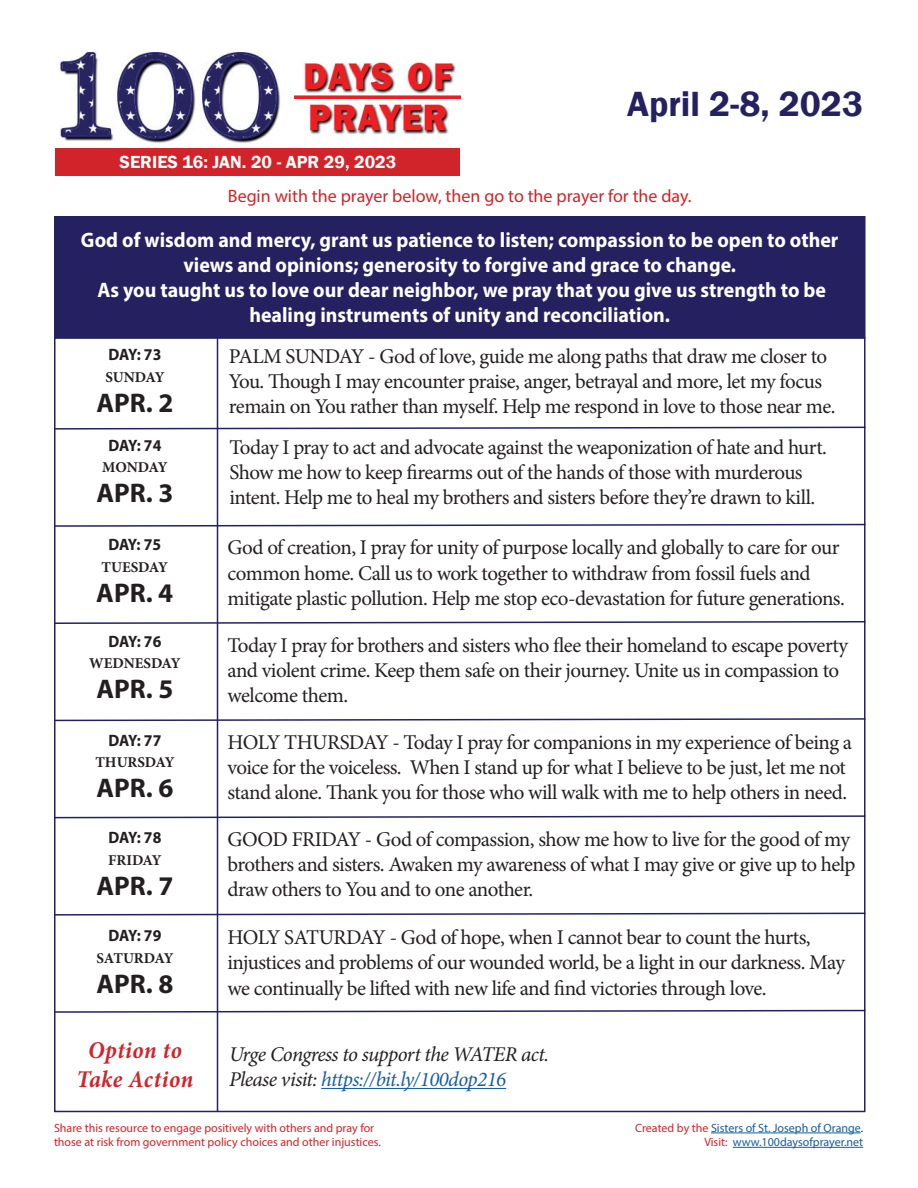
<style>
.page{position:relative;width:918px;height:1188px;background:#fff}
.page>*{position:absolute;margin:0;border:0;box-sizing:border-box;transform-origin:0 0}
.t1{font:600 36px "Franklin Gothic";color:#252161}
.t2{font:700 27px "Myriad Pro";color:#231f20}
.t3{font:italic 700 24px/28.8px "Minion Pro";letter-spacing:.02em;color:#d1232a;text-align:center;scale:.95 1}
.t4{font:21px/25.2px "Minion Pro";letter-spacing:-.03em;color:#231f20}
.t5{font:700 21px/25.2px "Myriad Pro";color:#fff;text-align:center;scale:.95 1}
.t6{font:italic 21px/25.2px "Minion Pro";letter-spacing:-.03em;color:#231f20}
.t7{font:18px "Myriad Pro";color:#d1232a}
.t8{font:600 18px "Franklin Gothic";color:#fff}
.t9{font:700 16.5px "Myriad Pro";letter-spacing:-.015em;color:#231f20;scale:.95 1}
.t10{font:700 15px "Minion Pro";letter-spacing:-.005em;color:#231f20}
.t11{font:12px/14.4px "Myriad Pro";color:#d1232a}
.t12{font:12px/14.4px "Myriad Pro";color:#175d9e;text-align:right}
.s1{color:#175d9e}
.s2{color:#d1232a}
.s3{color:#231f20}
</style>
<div class="page">
<img style="left:56px;top:51px;width:404px;height:98px">
<hr style="left:711px;top:1133px;width:150px;height:1px;background:#175d9e">
<hr style="left:733px;top:1147px;width:130px;height:1px;background:#175d9e">
<div style="left:55px;top:217px;width:810px;height:121px;background:#252161"></div>
<div style="left:54px;top:216px;width:812px;height:123px;border:2px solid #252161"></div>
<hr style="left:217px;top:338px;width:1px;height:774px;background:#252161">
<svg style="left:54px;top:426px;width:812px;height:4px"></svg>
<svg style="left:54px;top:523px;width:812px;height:5px"></svg>
<svg style="left:54px;top:620px;width:812px;height:5px"></svg>
<svg style="left:54px;top:717px;width:812px;height:5px"></svg>
<svg style="left:54px;top:815px;width:812px;height:4px"></svg>
<svg style="left:54px;top:912px;width:812px;height:4px"></svg>
<svg style="left:54px;top:1009px;width:812px;height:5px"></svg>
<hr style="left:321px;top:1088px;width:185px;height:1px;background:#175d9e">
<div style="left:56px;top:149px;width:404px;height:27px;background:#d1232a"></div>
<p class="t8" style="left:120px;top:151px;width:278px">SERIES 16: JAN. 20 - APR 29, 2023</p>
<h1 class="t1" style="left:627px;top:82px;width:237px">April 2-8, 2023</h1>
<p class="t7" style="left:228px;top:185px;width:465px">Begin with the prayer below, then go to the prayer for the day.</p>
<p class="t5" style="left:81px;top:226px;width:799px">God of wisdom and mercy, grant us patience to listen; compassion to be open to other views and opinions; generosity to forgive and grace to change.<br>As you taught us to love our dear neighbor, we pray that you give us strength to be healing instruments of unity and reconciliation.</p>
<p class="t9" style="left:109px;top:344px;width:57px">DAY: 73</p>
<p class="t10" style="left:105px;top:366px;width:61px">SUNDAY</p>
<p class="t2" style="left:97px;top:385px;width:78px">APR. 2</p>
<p class="t9" style="left:109px;top:435px;width:57px">DAY: 74</p>
<p class="t10" style="left:102px;top:457px;width:67px">MONDAY</p>
<p class="t2" style="left:97px;top:476px;width:78px">APR. 3</p>
<p class="t9" style="left:108px;top:534px;width:57px">DAY: 75</p>
<p class="t10" style="left:102px;top:556px;width:68px">TUESDAY</p>
<p class="t2" style="left:96px;top:575px;width:78px">APR. 4</p>
<p class="t9" style="left:109px;top:630px;width:57px">DAY: 76</p>
<p class="t10" style="left:89px;top:653px;width:93px">WEDNESDAY</p>
<p class="t2" style="left:97px;top:672px;width:78px">APR. 5</p>
<p class="t9" style="left:109px;top:730px;width:57px">DAY: 77</p>
<p class="t10" style="left:95px;top:752px;width:81px">THURSDAY</p>
<p class="t2" style="left:97px;top:771px;width:78px">APR. 6</p>
<p class="t9" style="left:109px;top:827px;width:57px">DAY: 78</p>
<p class="t10" style="left:108px;top:849px;width:55px">FRIDAY</p>
<p class="t2" style="left:97px;top:868px;width:78px">APR. 7</p>
<p class="t9" style="left:109px;top:925px;width:57px">DAY: 79</p>
<p class="t10" style="left:96px;top:948px;width:79px">SATURDAY</p>
<p class="t2" style="left:97px;top:966px;width:78px">APR. 8</p>
<p class="t4" style="left:229px;top:344px;width:608px">PALM SUNDAY - God of love, guide me along paths that draw me closer to<br>You. Though I may encounter praise, anger, betrayal and more, let my focus remain on You rather than myself. Help me respond in love to those near me.</p>
<p class="t4" style="left:230px;top:435px;width:599px">Today I pray to act and advocate against the weaponization of hate and hurt.<br>Show me how to keep firearms out of the hands of those with murderous intent. Help me to heal my brothers and sisters before they’re drawn to kill.</p>
<p class="t4" style="left:228px;top:535px;width:619px">God of creation, I pray for unity of purpose locally and globally to care for our common home. Call us to work together to withdraw from fossil fuels and mitigate plastic pollution. Help me stop eco-devastation for future generations.</p>
<p class="t4" style="left:228px;top:632px;width:622px">Today I pray for brothers and sisters who flee their homeland to escape poverty and violent crime. Keep them safe on their journey. Unite us in compassion to welcome them.</p>
<p class="t4" style="left:228px;top:730px;width:626px">HOLY THURSDAY - Today I pray for companions in my experience of being a voice for the voiceless. When I stand up for what I believe to be just, let me not stand alone. Thank you for those who will walk with me to help others in need.</p>
<p class="t4" style="left:228px;top:827px;width:629px">GOOD FRIDAY - God of compassion, show me how to live for the good of my brothers and sisters. Awaken my awareness of what I may give or give up to help draw others to You and to one another.</p>
<p class="t4" style="left:228px;top:925px;width:619px">HOLY SATURDAY - God of hope, when I cannot bear to count the hurts, injustices and problems of our wounded world, be a light in our darkness. May we continually be lifted with new life and find victories through love.</p>
<p class="t3" style="left:77px;top:1036px;width:124px">Option to<br>Take Action</p>
<p class="t6" style="left:229px;top:1042px;width:322px">Urge Congress to support the WATER act.<br>Please visit: <span class="s1">https://bit.ly/100dop216</span></p>
<p class="t11" style="left:54px;top:1120px;width:328px">Share this resource to engage positively with others and pray for those at risk from government policy choices and other injustices.</p>
<p class="t12" style="left:635px;top:1120px;width:230px"><span class="s2">Created by the</span> Sisters of St. Joseph of Orange<span class="s3">.<br></span><span class="s2">Visit:</span> www.100daysofprayer.net</p>
</div>
